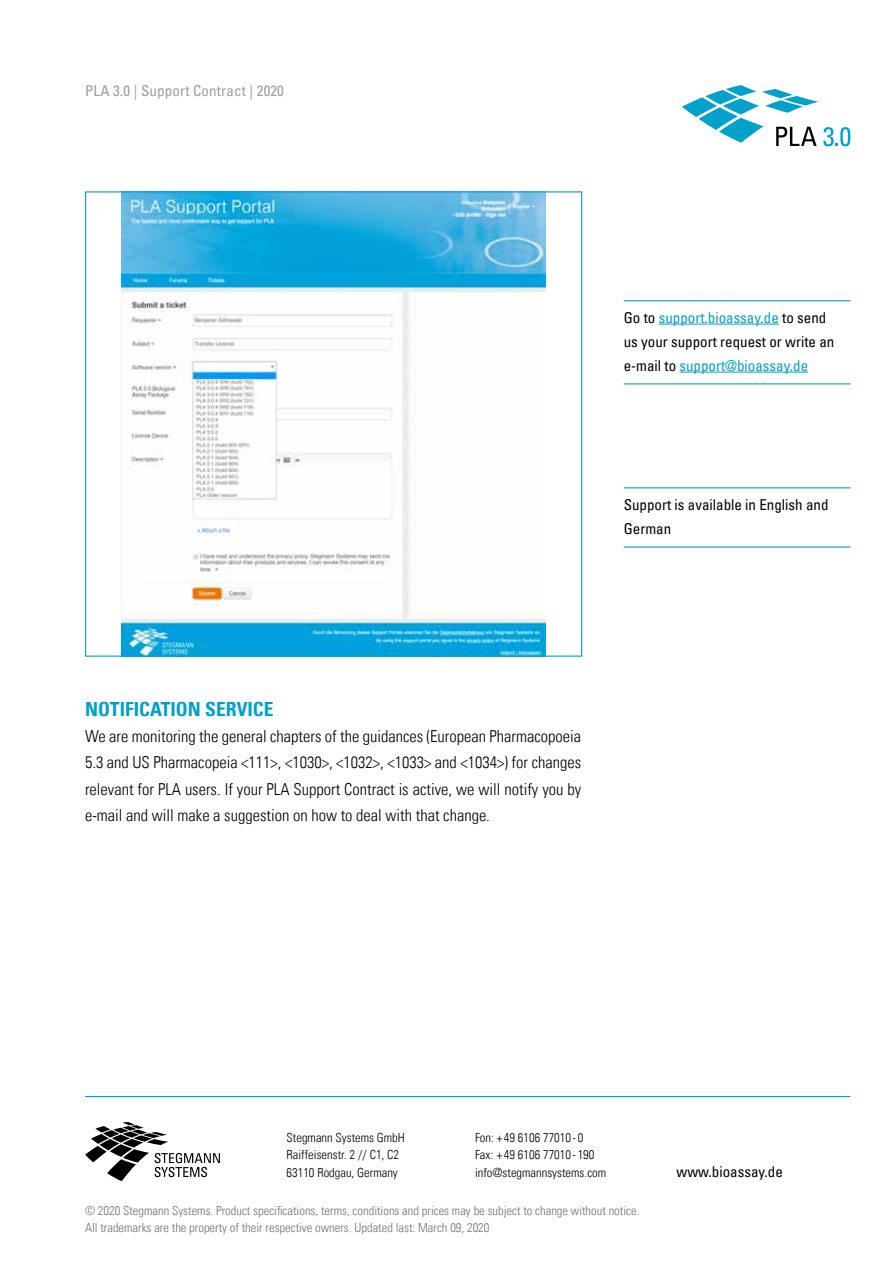
<style>
.page{position:relative;width:893px;height:1263px;background:#fff}
.page>*{position:absolute;margin:0;border:0;box-sizing:border-box;transform-origin:0 0}
.t1{font:700 condensed 19.5px "Univers LT";color:#00a1cb}
.t2{font:300 condensed 16.5px/26.2px "Univers LT";color:#000;text-align:justify}
.t3{font:condensed 15px/24px "Univers LT";color:#000}
.t4{font:condensed 15px "Univers LT";letter-spacing:.01em;color:#9d9d9c}
.t5{font:300 condensed 12.6px/16.5px "Univers LT";color:#727272}
.t6{font:300 condensed 12.6px/17.7px "Univers LT";color:#000}
.s1{color:#00a0ca}
</style>
<div class="page">
<svg style="left:682px;top:85px;width:168px;height:61px"></svg>
<hr style="left:85px;top:1096px;width:765px;height:1px;background:#00a1cb">
<svg style="left:85px;top:1122px;width:135px;height:59px"></svg>
<hr style="left:624px;top:300px;width:226px;height:1px;background:#00a1cb">
<hr style="left:659px;top:324px;width:120px;height:1px;background:#00a0ca">
<hr style="left:624px;top:383px;width:226px;height:1px;background:#00a1cb">
<hr style="left:679px;top:372px;width:129px;height:1px;background:#00a0ca">
<img style="left:122px;top:193px;width:424px;height:462px">
<hr style="left:624px;top:487px;width:226px;height:1px;background:#00a1cb">
<hr style="left:624px;top:546px;width:226px;height:2px;background:#00a1cb">
<p class="t4" style="left:85px;top:81px;width:200px">PLA 3.0 | Support Contract | 2020</p>
<p class="t3" style="left:624px;top:305px;width:212px">Go to <span class="s1">support.bioassay.de</span> to send us your support request or write an e-mail to <span class="s1">support@bioassay.de</span></p>
<p class="t3" style="left:624px;top:492px;width:206px">Support is available in English and<br>German</p>
<p class="t1" style="left:85px;top:697px;width:190px">NOTIFICATION SERVICE</p>
<p class="t2" style="left:85px;top:723px;width:498px">We are monitoring the general chapters of the guidances (European Pharmacopoeia 5.3 and US Pharmacopeia &lt;111&gt;, &lt;1030&gt;, &lt;1032&gt;, &lt;1033&gt; and &lt;1034&gt;) for changes relevant for PLA users. If your PLA Support Contract is active, we will notify you by e-mail and will make a suggestion on how to deal with that change.</p>
<p class="t6" style="left:287px;top:1128px;width:120px">Stegmann Systems GmbH<br>Raiffeisenstr. 2 // C1, C2<br>63110 Rodgau, Germany</p>
<p class="t6" style="left:475px;top:1128px;width:133px">Fon: + 49 6106 77010 - 0<br>Fax: + 49 6106 77010 - 190 info@stegmannsystems.com</p>
<p class="t3" style="left:677px;top:1159px;width:108px">www.bioassay.de</p>
<p class="t5" style="left:85px;top:1202px;width:556px">© 2020 Stegmann Systems. Product specifications, terms, conditions and prices may be subject to change without notice.<br>All trademarks are the property of their respective owners. Updated last: March 09, 2020</p>
</div>
